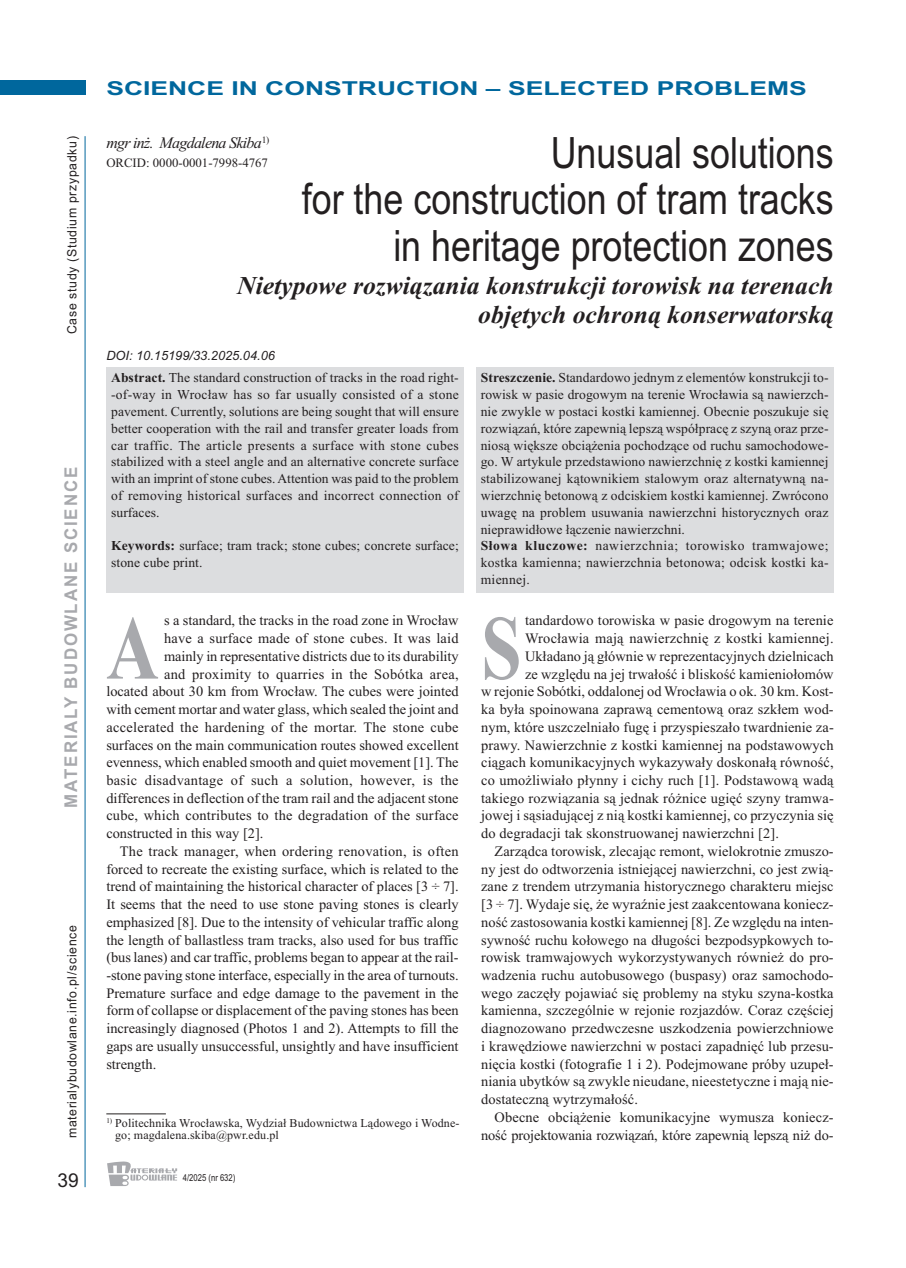
<style>
.page{position:relative;width:906px;height:1268px;background:#fff}
.page>*{position:absolute;margin:0;border:0;box-sizing:border-box;transform-origin:0 0}
.t1{font:700 91.05px "Times New Roman";color:#a8a9ad;scale:.8 1}
.t2{font:43.2px/46.8px "Arial";color:#231f20;text-align:right;scale:.83 1}
.t3{font:italic 700 25.65px/28.7px "Times New Roman";color:#231f20;text-align:right}
.t4{font:700 19.2px "Arial";color:#00679d;scale:1.38 1}
.t5{font:19.2px "Arial";color:#231f20}
.t6{font:700 17.55px "Arial";letter-spacing:.11em;color:#a8a9ad;scale:.96 1}
.t7{font:italic 16.05px "Times New Roman";letter-spacing:-.045em;color:#231f20}
.t8{font:14.4px "Times New Roman";letter-spacing:.005em;color:#231f20}
.t9{font:13.65px/16.8px "Times New Roman";letter-spacing:.005em;color:#231f20}
.t10{font:12.75px "Arial";letter-spacing:.055em;color:#231f20;scale:.96 1}
.t11{font:italic 12.75px "Arial";color:#231f20}
.t12{font:12.75px "Times New Roman";color:#231f20}
.t13{font:12px/12.8px "Times New Roman";letter-spacing:.01em;color:#231f20}
.t14{font:9.6px "Arial";color:#231f20;scale:.8 1}
.s1{font-weight:700}
</style>
<div class="page">
<div style="left:0;top:81px;width:85px;height:14px;background:#00679d"></div>
<hr style="left:85px;top:136px;width:1px;height:1050px;background:#00679d">
<svg style="left:107px;top:1161px;width:70px;height:24px"></svg>
<hr style="left:106px;top:1113px;width:60px;height:1px;background:#231f20">
<div style="left:106px;top:367px;width:357px;height:226px;background:#dcdddf"></div>
<div style="left:476px;top:367px;width:357px;height:225px;background:#dcdddf"></div>
<p class="t10" style="left:64px;top:334px;width:208px;rotate:-90deg">Case study (Studium przypadku)</p>
<p class="t6" style="left:61px;top:807px;width:356px;rotate:-90deg">MATERIALY BUDOWLANE SCIENCE</p>
<p class="t10" style="left:64px;top:1138px;width:223px;rotate:-90deg">materialybudowlane.info.pl/science</p>
<h3 class="t5" style="left:57px;top:1168px;width:23px">39</h3>
<h3 class="t4" style="left:106px;top:77px;width:509px">SCIENCE IN CONSTRUCTION – SELECTED PROBLEMS</h3>
<p class="t7" style="left:106px;top:133px;width:165px">mgr inż. Magdalena Skiba<sup>1)</sup></p>
<p class="t12" style="left:106px;top:155px;width:163px">ORCID: 0000-0001-7998-4767</p>
<h2 class="t2" style="left:302px;top:129px;width:642px">Unusual solutions<br>for the construction of tram tracks in heritage protection zones</h2>
<h3 class="t3" style="left:237px;top:271px;width:598px">Nietypowe rozwiązania konstrukcji torowisk na terenach objętych ochroną konserwatorską</h3>
<p class="t11" style="left:106px;top:348px;width:170px">DOI: 10.15199/33.2025.04.06</p>
<p class="t9" style="left:111px;top:369px;width:349px;text-align:justify"><span class="s1">Abstract.</span> The standard construction of tracks in the road right--of-way in Wrocław has so far usually consisted of a stone pavement. Currently, solutions are being sought that will ensure better cooperation with the rail and transfer greater loads from car traffic. The article presents a surface with stone cubes stabilized with a steel angle and an alternative concrete surface with an imprint of stone cubes.Attention was paid to the problem of removing historical surfaces and incorrect connection of surfaces.</p>
<p class="t9" style="left:111px;top:537px;width:349px"><span class="s1">Keywords:</span> surface; tram track; stone cubes; concrete surface; stone cube print.</p>
<h1 class="t1" style="left:106px;top:593px;width:67px">A</h1>
<p class="t8" style="left:164px;top:612px;width:296px">s a standard, the tracks in the road zone in Wrocław</p>
<p class="t8" style="left:164px;top:629px;width:296px">have a surface made of stone cubes. It was laid</p>
<p class="t8" style="left:164px;top:647px;width:296px">mainly in representative districts due to its durability</p>
<p class="t8" style="left:164px;top:665px;width:296px">and proximity to quarries in the Sobótka area,</p>
<p class="t8" style="left:106px;top:682px;width:354px">located about 30 km from Wrocław. The cubes were jointed</p>
<p class="t8" style="left:106px;top:700px;width:354px">with cement mortar and water glass, which sealed the joint and</p>
<p class="t8" style="left:106px;top:718px;width:354px">accelerated the hardening of the mortar. The stone cube</p>
<p class="t8" style="left:106px;top:736px;width:354px">surfaces on the main communication routes showed excellent</p>
<p class="t8" style="left:106px;top:753px;width:354px">evenness, which enabled smooth and quiet movement [1]. The</p>
<p class="t8" style="left:106px;top:771px;width:354px">basic disadvantage of such a solution, however, is the</p>
<p class="t8" style="left:106px;top:789px;width:354px">differences in deflection of the tram rail and the adjacent stone</p>
<p class="t8" style="left:106px;top:806px;width:354px">cube, which contributes to the degradation of the surface</p>
<p class="t8" style="left:106px;top:824px;width:159px">constructed in this way [2].</p>
<p class="t8" style="left:120px;top:842px;width:340px">The track manager, when ordering renovation, is often</p>
<p class="t8" style="left:106px;top:860px;width:354px">forced to recreate the existing surface, which is related to the</p>
<p class="t8" style="left:106px;top:877px;width:354px">trend of maintaining the historical character of places [3 ÷ 7].</p>
<p class="t8" style="left:106px;top:895px;width:354px">It seems that the need to use stone paving stones is clearly</p>
<p class="t8" style="left:106px;top:913px;width:354px">emphasized [8]. Due to the intensity of vehicular traffic along</p>
<p class="t8" style="left:106px;top:930px;width:354px">the length of ballastless tram tracks, also used for bus traffic</p>
<p class="t8" style="left:106px;top:948px;width:354px">(bus lanes) and car traffic, problems began to appear at the rail-</p>
<p class="t8" style="left:106px;top:966px;width:354px">-stone paving stone interface, especially in the area of turnouts.</p>
<p class="t8" style="left:106px;top:984px;width:354px">Premature surface and edge damage to the pavement in the</p>
<p class="t8" style="left:106px;top:1001px;width:354px">form of collapse or displacement of the paving stones has been</p>
<p class="t8" style="left:106px;top:1019px;width:354px">increasingly diagnosed (Photos 1 and 2). Attempts to fill the</p>
<p class="t8" style="left:106px;top:1037px;width:354px">gaps are usually unsuccessful, unsightly and have insufficient</p>
<p class="t8" style="left:106px;top:1054px;width:51px">strength.</p>
<p class="t13" style="left:115px;top:1115px;width:346px;text-indent:-9px"><sup>1)</sup> Politechnika Wrocławska, Wydział Budownictwa Lądowego i Wodne&shy;go; magdalena.skiba@pwr.edu.pl</p>
<p class="t14" style="left:183px;top:1171px;width:67px">4/2025 (nr 632)</p>
<p class="t9" style="left:481px;top:369px;width:349px"><span class="s1">Streszczenie.</span> Standardowo jednym z elementów konstrukcji to&shy;rowisk w pasie drogowym na terenie Wrocławia są nawierzch&shy;nie zwykle w postaci kostki kamiennej. Obecnie poszukuje się rozwiązań, które zapewnią lepszą współpracę z szyną oraz prze&shy;niosą większe obciążenia pochodzące od ruchu samochodowe&shy;go. W artykule przedstawiono nawierzchnię z kostki kamiennej stabilizowanej kątownikiem stalowym oraz alternatywną na&shy;wierzchnię betonową z odciskiem kostki kamiennej. Zwrócono uwagę na problem usuwania nawierzchni historycznych oraz nieprawidłowe łączenie nawierzchni.<br><span class="s1">Słowa kluczowe:</span> nawierzchnia; torowisko tramwajowe; kostka kamienna; nawierzchnia betonowa; odcisk kostki ka&shy;miennej.</p>
<h1 class="t1" style="left:481px;top:593px;width:52px">S</h1>
<p class="t8" style="left:525px;top:612px;width:310px">tandardowo torowiska w pasie drogowym na terenie</p>
<p class="t8" style="left:525px;top:629px;width:310px">Wrocławia mają nawierzchnię z kostki kamiennej.</p>
<p class="t8" style="left:525px;top:647px;width:310px">Układano ją głównie w reprezentacyjnych dzielnicach</p>
<p class="t8" style="left:525px;top:665px;width:310px">ze względu na jej trwałość i bliskość kamieniołomów</p>
<p class="t8" style="left:481px;top:682px;width:354px">w rejonie Sobótki, oddalonej od Wrocławia o ok. 30 km. Kost-</p>
<p class="t8" style="left:481px;top:700px;width:354px">ka była spoinowana zaprawą cementową oraz szkłem wod-</p>
<p class="t8" style="left:481px;top:718px;width:354px">nym, które uszczelniało fugę i przyspieszało twardnienie za-</p>
<p class="t8" style="left:481px;top:736px;width:354px">prawy. Nawierzchnie z kostki kamiennej na podstawowych</p>
<p class="t8" style="left:481px;top:753px;width:354px">ciągach komunikacyjnych wykazywały doskonałą równość,</p>
<p class="t8" style="left:481px;top:771px;width:354px">co umożliwiało płynny i cichy ruch [1]. Podstawową wadą</p>
<p class="t8" style="left:481px;top:789px;width:354px">takiego rozwiązania są jednak różnice ugięć szyny tramwa-</p>
<p class="t8" style="left:481px;top:806px;width:354px">jowej i sąsiadującej z nią kostki kamiennej, co przyczynia się</p>
<p class="t8" style="left:481px;top:824px;width:299px">do degradacji tak skonstruowanej nawierzchni [2].</p>
<p class="t8" style="left:494px;top:842px;width:340px">Zarządca torowisk, zlecając remont, wielokrotnie zmuszo-</p>
<p class="t8" style="left:481px;top:860px;width:354px">ny jest do odtworzenia istniejącej nawierzchni, co jest zwią-</p>
<p class="t8" style="left:481px;top:877px;width:354px">zane z trendem utrzymania historycznego charakteru miejsc</p>
<p class="t8" style="left:481px;top:895px;width:354px">[3 ÷ 7]. Wydaje się, że wyraźnie jest zaakcentowana koniecz-</p>
<p class="t8" style="left:481px;top:913px;width:354px">ność zastosowania kostki kamiennej [8]. Ze względu na inten-</p>
<p class="t8" style="left:481px;top:930px;width:354px">sywność ruchu kołowego na długości bezpodsypkowych to-</p>
<p class="t8" style="left:481px;top:948px;width:354px">rowisk tramwajowych wykorzystywanych również do pro-</p>
<p class="t8" style="left:481px;top:966px;width:354px">wadzenia ruchu autobusowego (buspasy) oraz samochodo-</p>
<p class="t8" style="left:481px;top:984px;width:354px">wego zaczęły pojawiać się problemy na styku szyna-kostka</p>
<p class="t8" style="left:481px;top:1001px;width:354px">kamienna, szczególnie w rejonie rozjazdów. Coraz częściej</p>
<p class="t8" style="left:481px;top:1019px;width:354px">diagnozowano przedwczesne uszkodzenia powierzchniowe</p>
<p class="t8" style="left:481px;top:1037px;width:354px">i krawędziowe nawierzchni w postaci zapadnięć lub przesu-</p>
<p class="t8" style="left:481px;top:1054px;width:354px">nięcia kostki (fotografie 1 i 2). Podejmowane próby uzupeł-</p>
<p class="t8" style="left:481px;top:1072px;width:354px">niania ubytków są zwykle nieudane, nieestetyczne i mają nie-</p>
<p class="t8" style="left:481px;top:1090px;width:158px">dostateczną wytrzymałość.</p>
<p class="t8" style="left:494px;top:1108px;width:340px">Obecne obciążenie komunikacyjne wymusza koniecz-</p>
<p class="t8" style="left:481px;top:1125px;width:354px">ność projektowania rozwiązań, które zapewnią lepszą niż do-</p>
</div>
